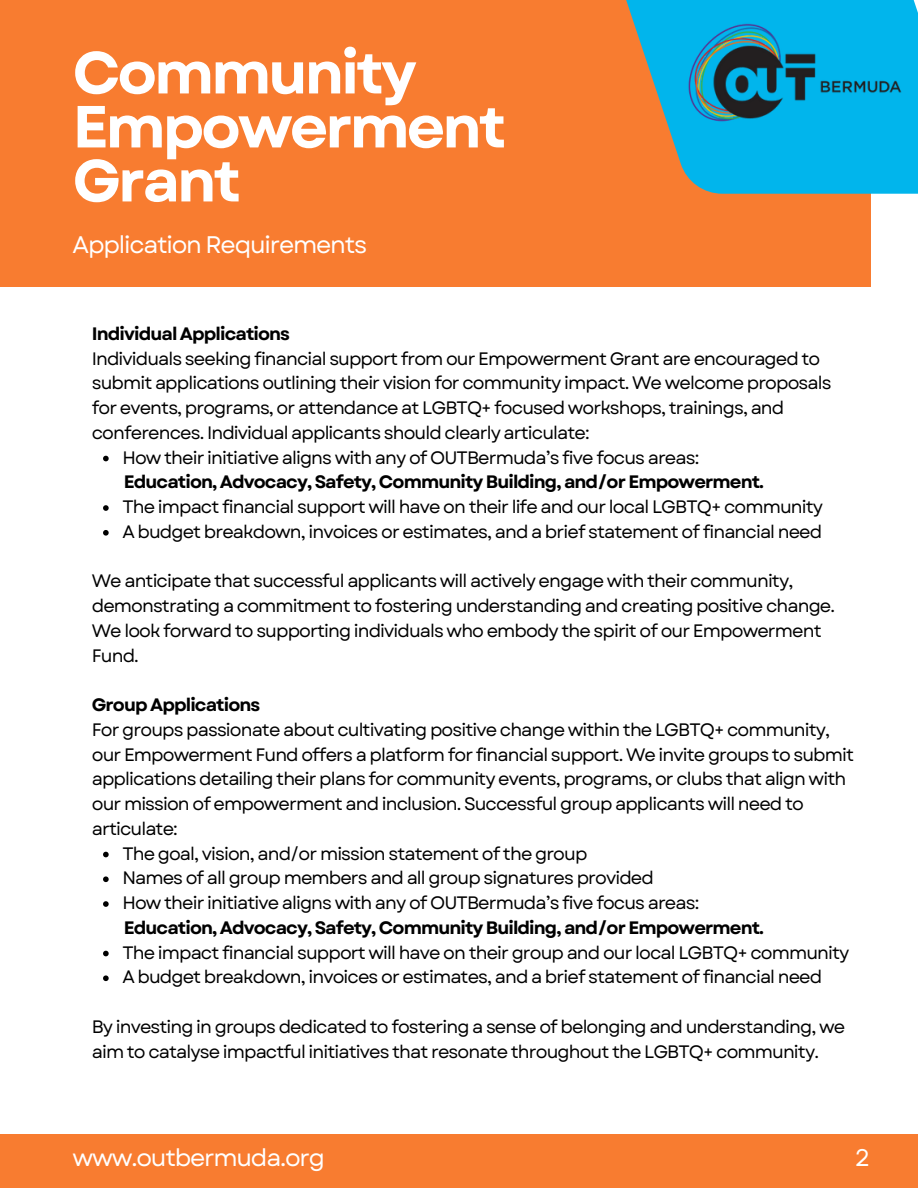
<style>
.page{position:relative;width:918px;height:1188px;background:#fff}
.page>*{position:absolute;margin:0;border:0;box-sizing:border-box;transform-origin:0 0}
.t1{font:700 59.25px/54px "Garet";letter-spacing:-.05em;color:#fff}
.t2{font:24px "Garet";letter-spacing:-.05em;color:#fff}
.t3{font:18px/24.8px "Garet";letter-spacing:-.05em;color:#000}
.t4{font:700 18px "Garet";letter-spacing:-.05em;color:#000}
</style>
<div class="page">
<div style="left:0;top:0;width:870px;height:287px;background:#f87c30"></div>
<svg style="left:626px;top:0;width:292px;height:194px;fill:#01b5ec"></svg>
<img style="left:687px;top:20px;width:217px;height:108px">
<div style="left:0;top:1134px;width:918px;height:54px;background:#f87c30"></div>
<svg style="left:103px;top:456px;width:6px;height:5px"></svg>
<svg style="left:103px;top:505px;width:6px;height:6px"></svg>
<svg style="left:103px;top:530px;width:6px;height:6px"></svg>
<svg style="left:103px;top:852px;width:6px;height:5px"></svg>
<svg style="left:103px;top:876px;width:6px;height:6px"></svg>
<svg style="left:103px;top:901px;width:6px;height:6px"></svg>
<svg style="left:103px;top:951px;width:6px;height:5px"></svg>
<svg style="left:103px;top:975px;width:6px;height:6px"></svg>
<h1 class="t1" style="left:73px;top:46px;width:435px">Community<br>Empowerment<br>Grant</h1>
<p class="t2" style="left:73px;top:228px;width:296px">Application Requirements</p>
<p class="t4" style="left:92px;top:321px;width:200px">Individual Applications</p>
<p class="t3" style="left:92px;top:346px;width:741px">Individuals seeking financial support from our Empowerment Grant are encouraged to submit applications outlining their vision for community impact. We welcome proposals for events, programs, or attendance at LGBTQ+ focused workshops, trainings, and conferences. Individual applicants should clearly articulate:</p>
<p class="t3" style="left:122px;top:445px;width:578px">How their initiative aligns with any of OUTBermuda’s five focus areas:</p>
<p class="t4" style="left:124px;top:469px;width:642px">Education, Advocacy, Safety, Community Building, and/or Empowerment.</p>
<p class="t3" style="left:122px;top:495px;width:702px">The impact financial support will have on their life and our local LGBTQ+ community</p>
<p class="t3" style="left:122px;top:519px;width:701px">A budget breakdown, invoices or estimates, and a brief statement of financial need</p>
<p class="t3" style="left:92px;top:569px;width:745px">We anticipate that successful applicants will actively engage with their community, demonstrating a commitment to fostering understanding and creating positive change.<br>We look forward to supporting individuals who embody the spirit of our Empowerment Fund.</p>
<p class="t4" style="left:92px;top:692px;width:170px">Group Applications</p>
<p class="t3" style="left:92px;top:717px;width:764px">For groups passionate about cultivating positive change within the LGBTQ+ community, our Empowerment Fund offers a platform for financial support. We invite groups to submit applications detailing their plans for community events, programs, or clubs that align with our mission of empowerment and inclusion. Successful group applicants will need to articulate:</p>
<p class="t3" style="left:122px;top:841px;width:467px">The goal, vision, and/or mission statement of the group</p>
<h3 class="t3" style="left:122px;top:866px;width:533px">Names of all group members and all group signatures provided</h3>
<p class="t3" style="left:122px;top:891px;width:578px">How their initiative aligns with any of OUTBermuda’s five focus areas:</p>
<p class="t4" style="left:124px;top:915px;width:642px">Education, Advocacy, Safety, Community Building, and/or Empowerment.</p>
<p class="t3" style="left:122px;top:940px;width:729px">The impact financial support will have on their group and our local LGBTQ+ community</p>
<h2 class="t3" style="left:122px;top:965px;width:701px">A budget breakdown, invoices or estimates, and a brief statement of financial need</h2>
<p class="t3" style="left:92px;top:1014px;width:755px">By investing in groups dedicated to fostering a sense of belonging and understanding, we aim to catalyse impactful initiatives that resonate throughout the LGBTQ+ community.</p>
<p class="t2" style="left:73px;top:1140px;width:254px">www.outbermuda.org</p>
<p class="t2" style="left:855px;top:1140px;width:17px">2</p>
</div>
